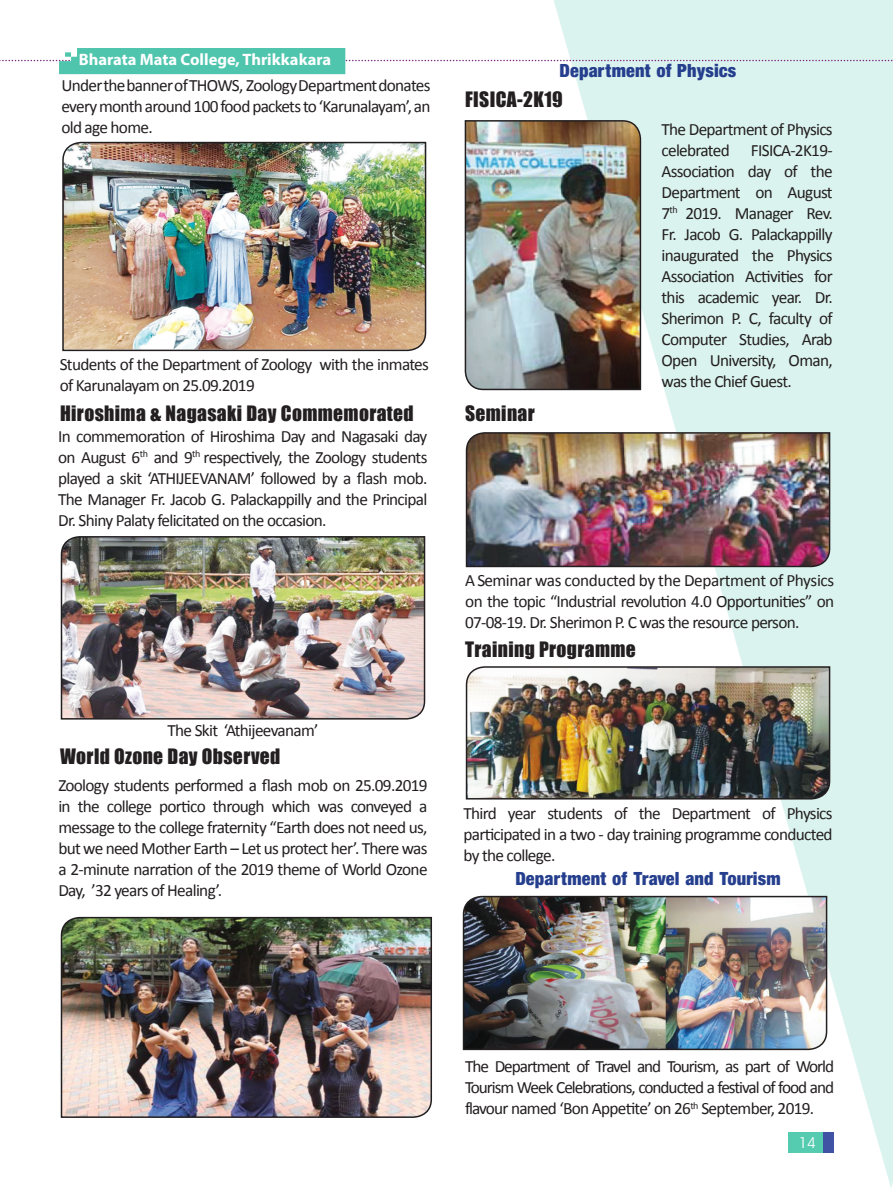
<style>
.page{position:relative;width:893px;height:1191px;background:#fff}
.page>*{position:absolute;margin:0;border:0;box-sizing:border-box;transform-origin:0 0}
.t1{font:19.5px "Impact";letter-spacing:.02em;color:#231f20}
.t2{font:900 19.5px "Helvet Cnd";color:#253f8e}
.t3{font:17.25px/21px "Calibri";letter-spacing:-.04em;color:#231f20;text-align:justify}
.t4{font:700 16.5px "Myriad Pro";color:#fff}
.t5{font:15px "Avant Garde IT Cby BT";color:#fff}
</style>
<div class="page">
<img style="left:0;top:0;width:893px;height:1188px">
<div style="left:789px;top:1131px;width:37px;height:21px;background:#55ccb0"></div>
<div style="left:824px;top:1131px;width:10px;height:21px;background:#4052a3"></div>
<p class="t4" style="left:79px;top:49px;width:254px">Bharata Mata College, Thrikkakara</p>
<p class="t3" style="left:61px;top:75px;width:371px">Under the banner of THOWS, Zoology Department donates every month around 100 food packets to ‘Karunalayam’, an old age home.</p>
<p class="t3" style="left:60px;top:354px;width:371px">Students of the Department of Zoology with the inmates of Karunalayam on 25.09.2019</p>
<p class="t1" style="left:60px;top:398px;width:355px">Hiroshima &amp; Nagasaki Day Commemorated</p>
<p class="t3" style="left:58px;top:426px;width:371px">In commemoration of Hiroshima Day and Nagasaki day on August 6<sup>th</sup> and 9<sup>th</sup> respectively, the Zoology students played a skit ‘ATHIJEEVANAM’ followed by a flash mob.<br>The Manager Fr. Jacob G. Palackappilly and the Principal Dr. Shiny Palaty felicitated on the occasion.</p>
<p class="t3" style="left:168px;top:719px;width:152px">The Skit ‘Athijeevanam’</p>
<p class="t1" style="left:60px;top:741px;width:222px">World Ozone Day Observed</p>
<p class="t3" style="left:58px;top:774px;width:371px">Zoology students performed a flash mob on 25.09.2019 in the college portico through which was conveyed a message to the college fraternity “Earth does not need us, but we need Mother Earth – Let us protect her’. There was a 2-minute narration of the 2019 theme of World Ozone Day, ’32 years of Healing’.</p>
<p class="t2" style="left:560px;top:60px;width:178px">Department of Physics</p>
<p class="t1" style="left:465px;top:84px;width:99px">FISICA-2K19</p>
<p class="t1" style="left:465px;top:398px;width:71px">Seminar</p>
<p class="t3" style="left:661px;top:118px;width:173px">The Department of Physics celebrated FISICA-2K19- Association day of the Department on August 7<sup>th</sup> 2019. Manager Rev.<br>Fr. Jacob G. Palackappilly inaugurated the Physics Association Activities for this academic year. Dr.<br>Sherimon P. C, faculty of Computer Studies, Arab Open University, Oman, was the Chief Guest.</p>
<p class="t3" style="left:465px;top:570px;width:371px">A Seminar was conducted by the Department of Physics on the topic “Industrial revolution 4.0 Opportunities” on 07-08-19. Dr. Sherimon P. C was the resource person.</p>
<p class="t1" style="left:465px;top:634px;width:172px">Training Programme</p>
<p class="t3" style="left:463px;top:803px;width:371px">Third year students of the Department of Physics participated in a two - day training programme conducted by the college.</p>
<p class="t2" style="left:515px;top:868px;width:267px">Department of Travel and Tourism</p>
<p class="t3" style="left:465px;top:1056px;width:371px">The Department of Travel and Tourism, as part of World Tourism Week Celebrations, conducted a festival of food and flavour named ‘Bon Appetite’ on 26<sup>th</sup> September, 2019.</p>
<p class="t5" style="left:799px;top:1133px;width:18px">14</p>
</div>
